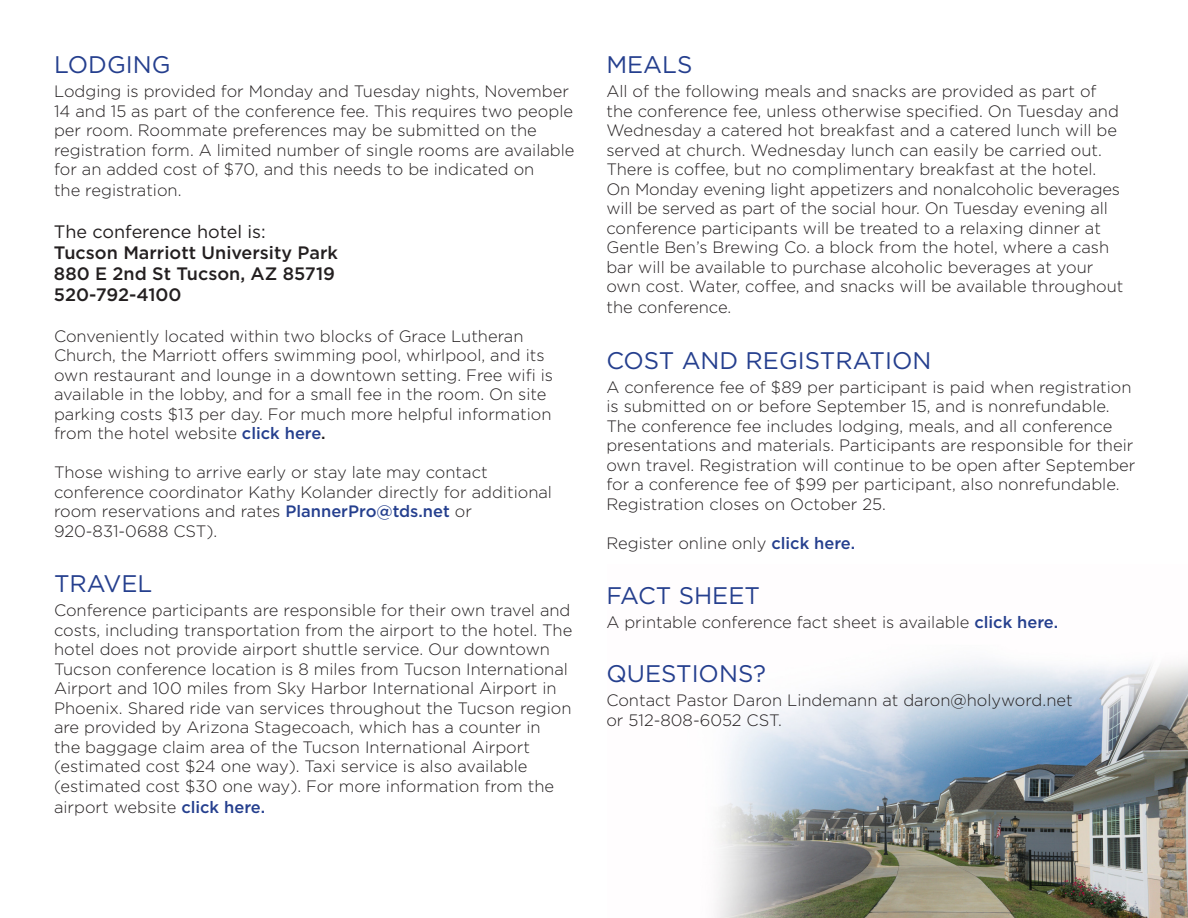
<style>
.page{position:relative;width:1188px;height:918px;background:#fff}
.page>*{position:absolute;margin:0;border:0;box-sizing:border-box;transform-origin:0 0}
.subhead_Large{font:24px "Gotham";color:#253f8e}
.body_copy_-_new{font:500 18px "Gotham";color:#231f20}
.body_copy_-_new-2{font:18px "Gotham";color:#231f20}
.body_copy_-_new-3{font:300 16.5px/19.5px "Gotham";color:#231f20}
.s1{font-weight:500;color:#253f8e}
.s2{font-weight:500}
</style>
<div class="page">
<img style="left:715px;top:662px;width:473px;height:256px">
<p class="subhead_Large" style="left:54px;top:49px;width:118px">LODGING</p>
<p class="body_copy_-_new-3" style="left:54px;top:81px;width:522px">Lodging is provided for Monday and Tuesday nights, November 14 and 15 as part of the conference fee. This requires two people per room. Roommate preferences may be submitted on the registration form. A limited number of single rooms are available for an added cost of $70, and this needs to be indicated on</p>
<p class="body_copy_-_new-3" style="left:54px;top:180px;width:129px">the registration.</p>
<p class="body_copy_-_new-2" style="left:54px;top:220px;width:213px">The conference hotel is:</p>
<p class="body_copy_-_new" style="left:54px;top:241px;width:285px">Tucson Marriott University Park</p>
<p class="body_copy_-_new" style="left:54px;top:262px;width:282px">880 E 2nd St Tucson, AZ 85719</p>
<p class="body_copy_-_new" style="left:54px;top:283px;width:129px">520-792-4100</p>
<p class="body_copy_-_new-3" style="left:54px;top:326px;width:501px">Conveniently located within two blocks of Grace Lutheran Church, the Marriott offers swimming pool, whirlpool, and its own restaurant and lounge in a downtown setting. Free wifi is available in the lobby, and for a small fee in the room. On site parking costs $13 per day. For much more helpful information from the hotel website <span class="s1">click here</span><span class="s2">.</span></p>
<p class="body_copy_-_new-3" style="left:54px;top:462px;width:500px">Those wishing to arrive early or stay late may contact conference coordinator Kathy Kolander directly for additional room reservations and rates <span class="s1">PlannerPro@tds.net</span> or 920-831-0688 CST).</p>
<p class="subhead_Large" style="left:54px;top:568px;width:100px">TRAVEL</p>
<p class="body_copy_-_new-3" style="left:54px;top:600px;width:520px">Conference participants are responsible for their own travel and costs, including transportation from the airport to the hotel. The hotel does not provide airport shuttle service. Our downtown Tucson conference location is 8 miles from Tucson International Airport and 100 miles from Sky Harbor International Airport in Phoenix. Shared ride van services throughout the Tucson region are provided by Arizona Stagecoach, which has a counter in<br>the baggage claim area of the Tucson International Airport (estimated cost $24 one way). Taxi service is also available (estimated cost $30 one way). For more information from the</p>
<p class="body_copy_-_new-3" style="left:54px;top:797px;width:213px">airport website <span class="s1">click here.</span></p>
<p class="subhead_Large" style="left:606px;top:49px;width:88px">MEALS</p>
<p class="body_copy_-_new-3" style="left:606px;top:81px;width:519px">All of the following meals and snacks are provided as part of the conference fee, unless otherwise specified. On Tuesday and Wednesday a catered hot breakfast and a catered lunch will be served at church. Wednesday lunch can easily be carried out.<br>There is coffee, but no complimentary breakfast at the hotel.<br>On Monday evening light appetizers and nonalcoholic beverages will be served as part of the social hour. On Tuesday evening all conference participants will be treated to a relaxing dinner at Gentle Ben’s Brewing Co. a block from the hotel, where a cash bar will be available to purchase alcoholic beverages at your own cost. Water, coffee, and snacks will be available throughout</p>
<p class="body_copy_-_new-3" style="left:606px;top:297px;width:126px">the conference.</p>
<p class="subhead_Large" style="left:606px;top:345px;width:326px">COST AND REGISTRATION</p>
<p class="body_copy_-_new-3" style="left:606px;top:377px;width:531px">A conference fee of $89 per participant is paid when registration is submitted on or before September 15, and is nonrefundable.<br>The conference fee includes lodging, meals, and all conference presentations and materials. Participants are responsible for their own travel. Registration will continue to be open after September for a conference fee of $99 per participant, also nonrefundable.<br>Registration closes on October 25.</p>
<p class="body_copy_-_new-3" style="left:606px;top:533px;width:250px">Register online only <span class="s1">click here.</span></p>
<p class="subhead_Large" style="left:606px;top:580px;width:155px">FACT SHEET</p>
<p class="body_copy_-_new-3" style="left:606px;top:612px;width:453px">A printable conference fact sheet is available <span class="s1">click here.</span></p>
<p class="subhead_Large" style="left:606px;top:658px;width:161px">QUESTIONS?</p>
<p class="body_copy_-_new-3" style="left:606px;top:690px;width:468px">Contact Pastor Daron Lindemann at daron@holyword.net or 512-808-6052 CST.</p>
</div>
